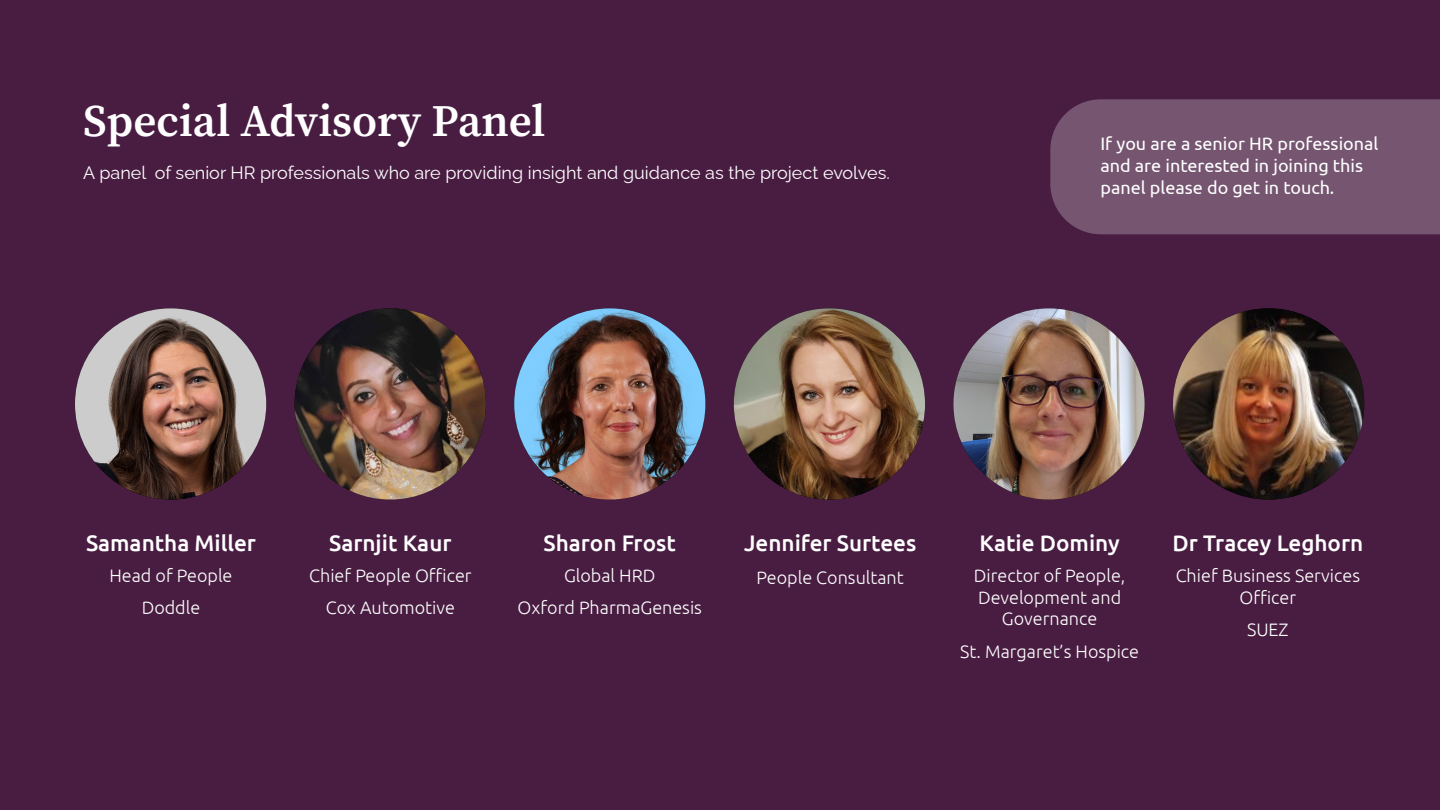
<style>
.page{position:relative;width:1440px;height:810px;background:#491d42}
.page>*{position:absolute;margin:0;border:0;box-sizing:border-box;transform-origin:0 0}
.t1{font:600 45px "Source Serif Pro";color:#fff}
.t2{font:500 22.5px "Ubuntu";color:#fff}
.t3{font:300 18px/21.6px "Ubuntu";color:#fff;text-align:center}
.t4{font:18px "Raleway";color:#fff}
.t5{font:18px/21.6px "Ubuntu";color:#fff}
</style>
<div class="page">
<div style="left:1050px;top:99px;width:390px;height:135px;background:#765571"></div>
<img style="left:75px;top:308px;width:191px;height:192px;border-radius:96px">
<img style="left:1173px;top:308px;width:191px;height:192px;border-radius:96px">
<img style="left:953px;top:308px;width:192px;height:192px;border-radius:96px">
<img style="left:734px;top:308px;width:191px;height:192px;border-radius:96px">
<img style="left:514px;top:308px;width:191px;height:192px;border-radius:96px">
<img style="left:295px;top:308px;width:191px;height:192px;border-radius:96px">
<p class="t1" style="left:83px;top:90px;width:464px">Special Advisory Panel</p>
<p class="t4" style="left:83px;top:158px;width:808px">A panel of senior HR professionals who are providing insight and guidance as the project evolves.</p>
<p class="t5" style="left:1100px;top:133px;width:280px">If you are a senior HR professional and are interested in joining this panel please do get in touch.</p>
<p class="t2" style="left:86px;top:529px;width:171px">Samantha Miller</p>
<p class="t3" style="left:110px;top:564px;width:124px">Head of People</p>
<p class="t3" style="left:142px;top:597px;width:60px">Doddle</p>
<p class="t2" style="left:329px;top:529px;width:124px">Sarnjit Kaur</p>
<p class="t3" style="left:309px;top:564px;width:164px">Chief People Officer</p>
<p class="t3" style="left:326px;top:597px;width:131px">Cox Automotive</p>
<p class="t2" style="left:544px;top:529px;width:134px">Sharon Frost</p>
<p class="t3" style="left:564px;top:564px;width:93px">Global HRD</p>
<p class="t3" style="left:518px;top:597px;width:186px">Oxford PharmaGenesis</p>
<p class="t2" style="left:744px;top:529px;width:174px">Jennifer Surtees</p>
<p class="t3" style="left:757px;top:566px;width:149px">People Consultant</p>
<p class="t2" style="left:979px;top:529px;width:142px">Katie Dominy</p>
<p class="t3" style="left:974px;top:564px;width:153px">Director of People,<br>Development and<br>Governance</p>
<p class="t3" style="left:960px;top:640px;width:180px">St. Margaret’s Hospice</p>
<p class="t2" style="left:1172px;top:529px;width:192px">Dr Tracey Leghorn</p>
<p class="t3" style="left:1176px;top:564px;width:186px">Chief Business Services<br>Officer</p>
<p class="t3" style="left:1247px;top:618px;width:43px">SUEZ</p>
</div>
